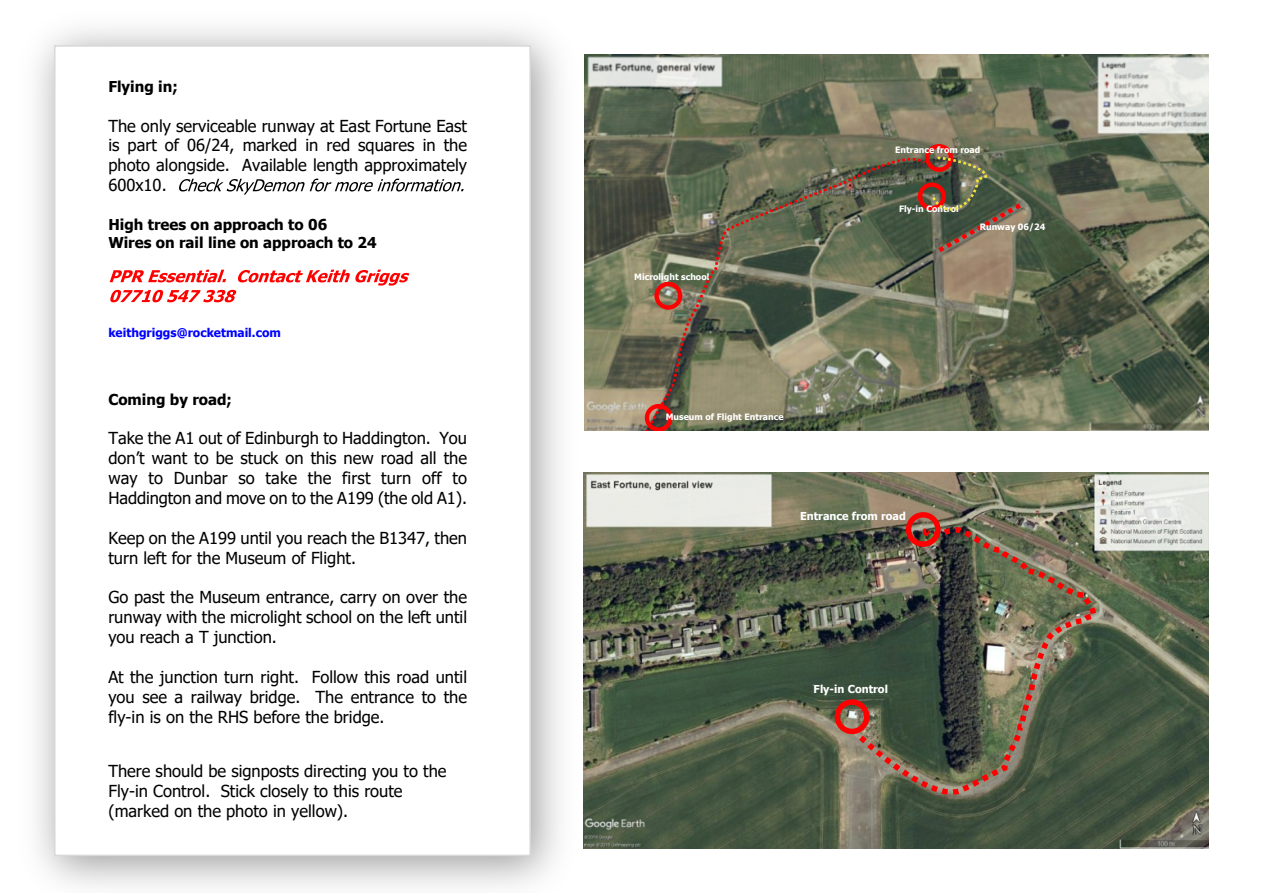
<style>
.page{position:relative;width:1263px;height:893px;background:#fff}
.page>*{position:absolute;margin:0;border:0;box-sizing:border-box;transform-origin:0 0}
.t1{font:16.5px/20px "Tahoma";color:#000;text-align:justify}
.t2{font:700 15px/18.1px "Tahoma";color:#000}
.t3{font:700 12px "Tahoma";color:#00f}
.t4{font:700 10.95px "Tahoma";color:#fff}
.t5{font:700 8.7px "Tahoma";color:#fff}
</style>
<div class="page">
<img style="left:592px;top:54px;width:617px;height:377px">
<div style="left:925px;top:144px;width:28px;height:28px;border:4px solid #f00;border-radius:50%"></div>
<div style="left:918px;top:182px;width:28px;height:28px;border:4px solid #f00;border-radius:50%"></div>
<svg style="left:930px;top:155px;width:96px;height:101px;background:#6d644f"></svg>
<svg style="left:643px;top:149px;width:285px;height:282px;background:#6c6e57"></svg>
<img style="left:36px;top:28px;width:556px;height:859px">
<div style="left:54px;top:45px;width:477px;height:811px;background:#fff;border:2px solid #d9d7d8"></div>
<svg style="left:179px;top:179px;width:285px;height:16px"></svg>
<svg style="left:110px;top:270px;width:299px;height:32px"></svg>
<img style="left:583px;top:473px;width:626px;height:376px">
<div style="left:835px;top:699px;width:34px;height:35px;border:5px solid #f00;border-radius:50%"></div>
<div style="left:906px;top:512px;width:34px;height:35px;border:5px solid #f00;border-radius:50%"></div>
<img style="left:850px;top:526px;width:249px;height:284px">
<p class="t2" style="left:108px;top:79px;width:71px">Flying in;</p>
<p class="t1" style="left:108px;top:117px;width:360px">The only serviceable runway at East Fortune East is part of 06/24, marked in red squares in the photo alongside. Available length approximately 600x10.</p>
<p class="t2" style="left:108px;top:216px;width:270px">High trees on approach to 06<br>Wires on rail line on approach to 24</p>
<p class="t3" style="left:108px;top:328px;width:174px">keithgriggs@rocketmail.com</p>
<p class="t2" style="left:108px;top:391px;width:125px">Coming by road;</p>
<p class="t1" style="left:108px;top:430px;width:360px">Take the A1 out of Edinburgh to Haddington. You don’t want to be stuck on this new road all the way to Dunbar so take the first turn off to Haddington and move on to the A199 (the old A1).</p>
<p class="t1" style="left:108px;top:529px;width:360px">Keep on the A199 until you reach the B1347, then turn left for the Museum of Flight.</p>
<p class="t1" style="left:108px;top:589px;width:360px">Go past the Museum entrance, carry on over the runway with the microlight school on the left until you reach a T junction.</p>
<p class="t1" style="left:108px;top:668px;width:360px">At the junction turn right. Follow this road until you see a railway bridge. The entrance to the fly-in is on the RHS before the bridge.</p>
<p class="t1" style="left:108px;top:763px;width:340px;text-align:left">There should be signposts directing you to the<br>Fly-in Control. Stick closely to this route (marked on the photo in yellow).</p>
<p class="t5" style="left:634px;top:273px;width:77px">Microlight school</p>
<p class="t5" style="left:895px;top:146px;width:87px">Entrance from road</p>
<p class="t5" style="left:899px;top:206px;width:61px">Fly-in Control</p>
<p class="t5" style="left:980px;top:223px;width:67px">Runway 06/24</p>
<p class="t5" style="left:666px;top:413px;width:119px">Museum of Flight Entrance</p>
<p class="t4" style="left:800px;top:512px;width:107px">Entrance from road</p>
<p class="t4" style="left:814px;top:685px;width:76px">Fly-in Control</p>
</div>
